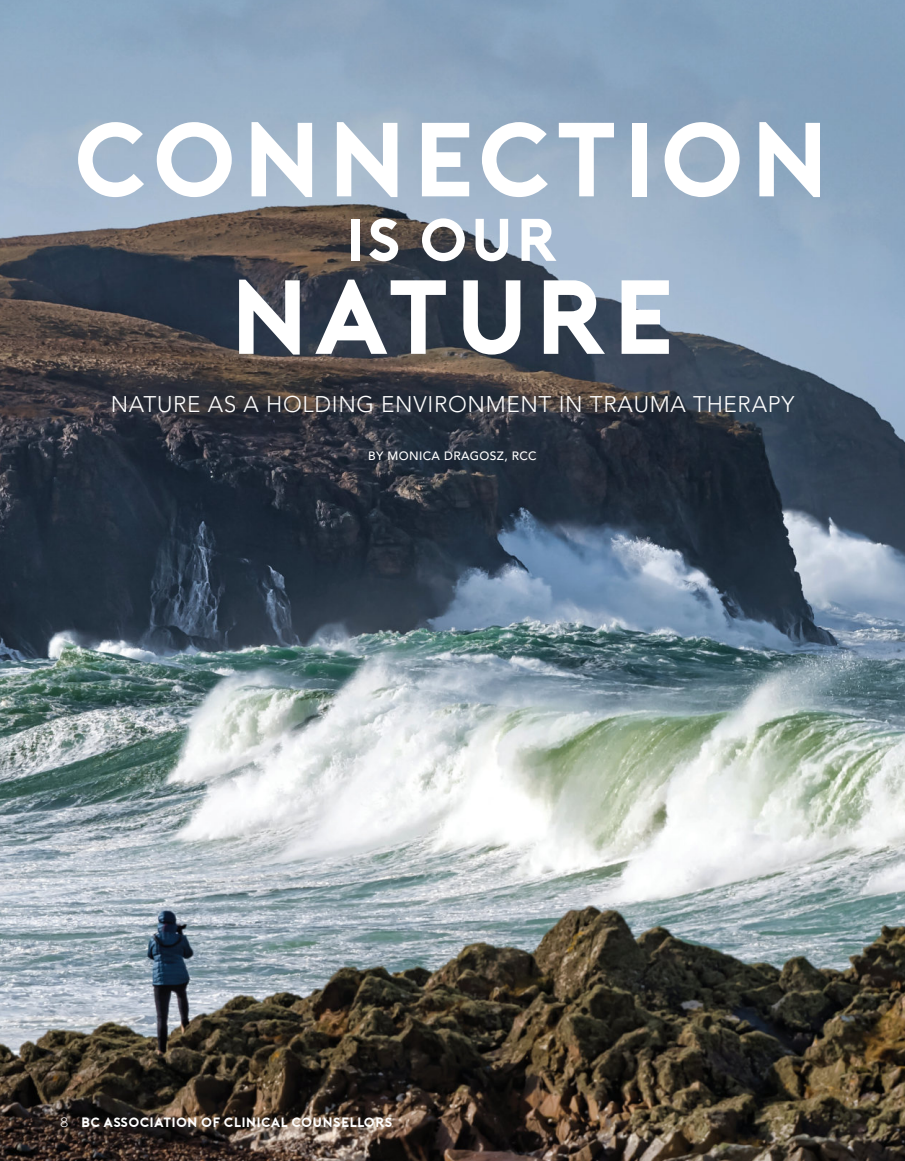
<style>
.page{position:relative;width:905px;height:1161px;background:#fff}
.page>*{position:absolute;margin:0;border:0;box-sizing:border-box;transform-origin:0 0}
.t1{font:105px "Porter Bold DEMO";letter-spacing:.02em;color:#fff}
.t2{font:60px "Porter Bold DEMO";color:#fff}
.t3{font:300 22.5px "Avenir";letter-spacing:.03em;color:#fff}
.t4{font:13.5px "Porter Bold DEMO";color:#fff}
.t5{font:500 12px "Avenir";letter-spacing:.03em;color:#fff}
.s1{font-family:"Poynter Text Sans";font-weight:300}
</style>
<div class="page">
<img style="left:0;top:0;width:904px;height:1161px">
<h1 class="t1" style="left:73px;top:104px;width:760px">CONNECTION</h1>
<h2 class="t2" style="left:346px;top:208px;width:214px">IS OUR</h2>
<h1 class="t1" style="left:229px;top:262px;width:449px">NATURE</h1>
<p class="t3" style="left:111px;top:391px;width:685px">NATURE AS A HOLDING ENVIRONMENT IN TRAUMA THERAPY</p>
<p class="t5" style="left:368px;top:449px;width:170px">BY MONICA DRAGOSZ, RCC</p>
<p class="t4" style="left:60px;top:1115px;width:334px"><span class="s1">8</span> BC ASSOCIATION OF CLINICAL COUNSELLORS</p>
</div>
